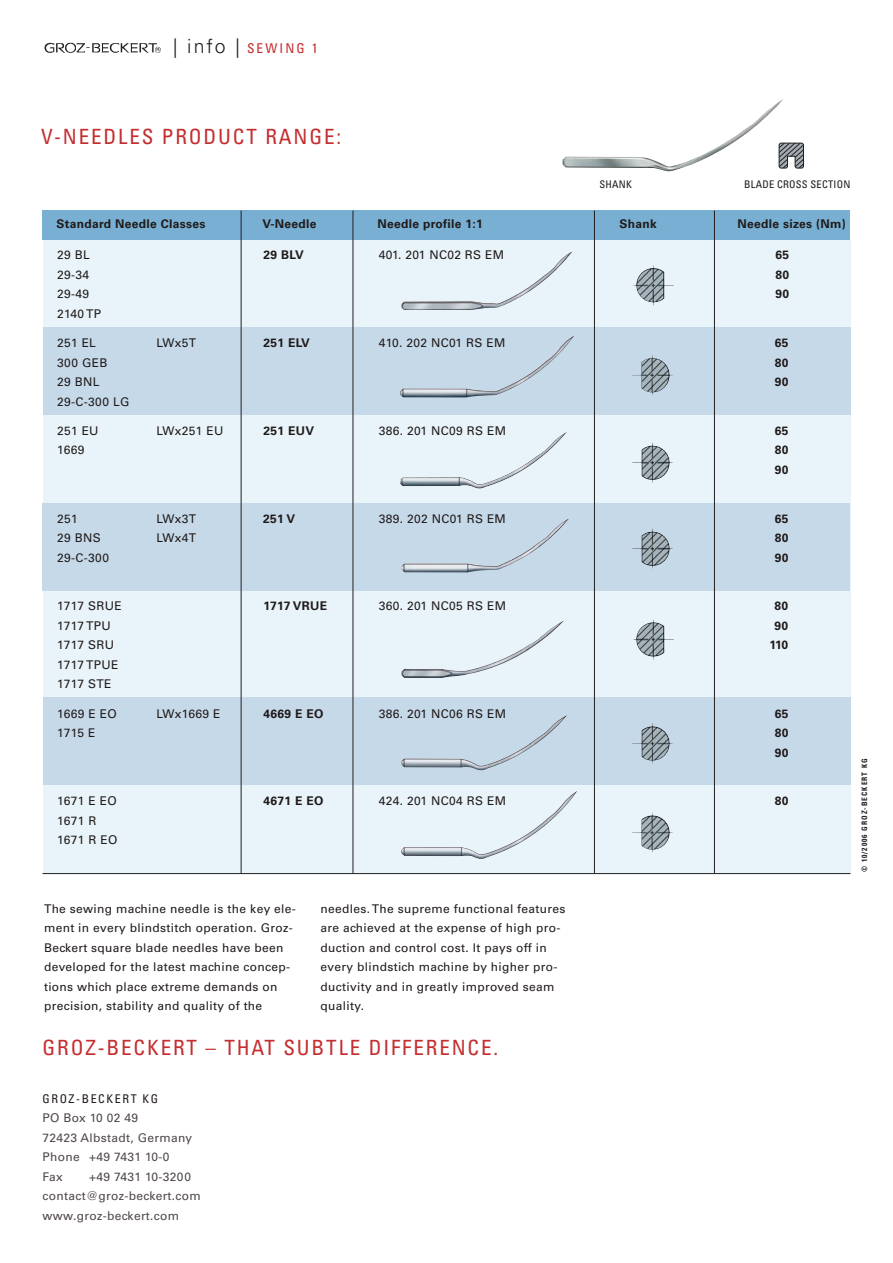
<style>
.page{position:relative;width:893px;height:1263px;background:#fff}
.page>*{position:absolute;margin:0;border:0;box-sizing:border-box;transform-origin:0 0}
.t1{font:condensed 21px "Univers LT";letter-spacing:.09em;color:#c42e30}
.t2{font:condensed 13.5px "Univers LT";letter-spacing:.155em;color:#c42e30}
.t3{font:12px/19.5px "Univers LT";letter-spacing:.025em;color:#201a1a}
.t4{font:700 12px/19.5px "Univers LT";letter-spacing:.025em;color:#201a1a;text-align:justify}
.t5{font:12px/19.5px "Univers LT";letter-spacing:.025em;color:#4f4847}
.t6{font:condensed 12px "Univers LT";letter-spacing:.13em;color:#201a1a}
.t7{font:condensed 10.5px "Univers LT";letter-spacing:.02em;color:#201a1a}
.t8{font:700 condensed 7.5px "Univers LT";letter-spacing:.13em;color:#201a1a}
.s1{font-weight:300;font-stretch:normal;font-size:19.5px;color:#201a1a}
</style>
<div class="page">
<img style="left:44px;top:42px;width:117px;height:11px">
<div style="left:43px;top:210px;width:807px;height:30px;background:#78afd2"></div>
<div style="left:43px;top:240px;width:807px;height:633px;background:#e8f4f9"></div>
<div style="left:43px;top:327px;width:807px;height:88px;background:#c6d9e9"></div>
<div style="left:43px;top:503px;width:807px;height:88px;background:#c6d9e9"></div>
<div style="left:43px;top:697px;width:807px;height:88px;background:#c6d9e9"></div>
<img style="left:401px;top:791px;width:176px;height:68px">
<img style="left:402px;top:715px;width:165px;height:55px">
<img style="left:402px;top:621px;width:162px;height:57px">
<img style="left:402px;top:519px;width:166px;height:53px">
<img style="left:400px;top:432px;width:167px;height:57px">
<img style="left:400px;top:335px;width:174px;height:62px">
<img style="left:401px;top:252px;width:171px;height:58px">
<img style="left:633px;top:265px;width:41px;height:40px">
<img style="left:633px;top:620px;width:41px;height:40px">
<img style="left:632px;top:355px;width:41px;height:40px">
<img style="left:632px;top:443px;width:41px;height:40px">
<img style="left:632px;top:529px;width:41px;height:39px">
<img style="left:632px;top:723px;width:41px;height:40px">
<img style="left:632px;top:812px;width:41px;height:40px">
<hr style="left:241px;top:210px;width:1px;height:663px;background:#231f20">
<hr style="left:353px;top:210px;width:1px;height:663px;background:#231f20">
<hr style="left:594px;top:210px;width:1px;height:663px;background:#231f20">
<hr style="left:714px;top:210px;width:1px;height:663px;background:#231f20">
<svg style="left:783px;top:142px;width:21px;height:27px"></svg>
<img style="left:562px;top:99px;width:221px;height:72px">
<hr style="left:43px;top:873px;width:807px;height:1px;background:#231f20">
<p class="t2" style="left:173px;top:43px;width:146px"><span class="s1">| info |</span> SEWING 1</p>
<h1 class="t1" style="left:41px;top:129px;width:302px">V-NEEDLES PRODUCT RANGE:</h1>
<p class="t7" style="left:599px;top:180px;width:34px">SHANK</p>
<p class="t7" style="left:744px;top:180px;width:108px">BLADE CROSS SECTION</p>
<p class="t4" style="left:56px;top:215px;width:150px">Standard Needle Classes</p>
<p class="t4" style="left:262px;top:215px;width:55px">V-Needle</p>
<p class="t4" style="left:378px;top:215px;width:107px">Needle profile 1:1</p>
<p class="t4" style="left:619px;top:215px;width:39px">Shank</p>
<p class="t4" style="left:737px;top:215px;width:110px">Needle sizes (Nm)</p>
<p class="t3" style="left:57px;top:246px;width:46px">29 BL<br>29-34<br>29-49<br>2140 TP</p>
<p class="t3" style="left:57px;top:334px;width:40px">251 EL</p>
<p class="t3" style="left:157px;top:334px;width:41px">LWx5T</p>
<p class="t3" style="left:57px;top:354px;width:74px">300 GEB<br>29 BNL<br>29-C-300 LG</p>
<p class="t3" style="left:57px;top:422px;width:43px">251 EU</p>
<p class="t3" style="left:157px;top:422px;width:68px">LWx251 EU</p>
<p class="t3" style="left:57px;top:441px;width:29px">1669</p>
<p class="t4" style="left:264px;top:246px;width:42px">29 BLV</p>
<p class="t3" style="left:379px;top:246px;width:127px">401. 201 NC02 RS EM</p>
<p class="t4" style="left:263px;top:334px;width:48px">251 ELV</p>
<p class="t4" style="left:263px;top:422px;width:52px">251 EUV</p>
<p class="t3" style="left:379px;top:334px;width:128px">410. 202 NC01 RS EM</p>
<p class="t3" style="left:379px;top:422px;width:129px">386. 201 NC09 RS EM</p>
<p class="t4" style="left:775px;top:246px;width:15px">65<br>80<br>90</p>
<p class="t4" style="left:775px;top:334px;width:15px">65<br>80<br>90</p>
<p class="t4" style="left:775px;top:422px;width:15px">65<br>80<br>90</p>
<p class="t3" style="left:57px;top:510px;width:22px">251</p>
<p class="t3" style="left:157px;top:510px;width:41px">LWx3T</p>
<p class="t3" style="left:57px;top:529px;width:45px">29 BNS</p>
<p class="t3" style="left:157px;top:529px;width:41px">LWx4T</p>
<p class="t3" style="left:57px;top:549px;width:54px">29-C-300</p>
<p class="t4" style="left:263px;top:510px;width:33px">251 V</p>
<p class="t3" style="left:379px;top:510px;width:129px">389. 202 NC01 RS EM</p>
<p class="t4" style="left:775px;top:510px;width:15px">65<br>80<br>90</p>
<p class="t3" style="left:57px;top:597px;width:66px">1717 SRUE<br>1717 TPU<br>1717 SRU<br>1717 TPUE<br>1717 STE</p>
<p class="t4" style="left:263px;top:597px;width:65px">1717 VRUE</p>
<p class="t3" style="left:379px;top:597px;width:129px">360. 201 NC05 RS EM</p>
<p class="t4" style="left:769px;top:597px;width:20px;text-align:center">80<br>90<br>110</p>
<p class="t3" style="left:57px;top:705px;width:61px">1669 E EO</p>
<p class="t3" style="left:157px;top:705px;width:65px">LWx1669 E</p>
<p class="t3" style="left:57px;top:724px;width:40px">1715 E</p>
<p class="t4" style="left:263px;top:705px;width:61px">4669 E EO</p>
<p class="t3" style="left:379px;top:705px;width:129px">386. 201 NC06 RS EM</p>
<p class="t4" style="left:775px;top:705px;width:15px">65<br>80<br>90</p>
<p class="t3" style="left:57px;top:792px;width:62px">1671 E EO<br>1671 R<br>1671 R EO</p>
<p class="t4" style="left:263px;top:792px;width:61px">4671 E EO</p>
<p class="t3" style="left:379px;top:792px;width:129px">424. 201 NC04 RS EM</p>
<p class="t4" style="left:775px;top:792px;width:15px">80</p>
<p class="t8" style="left:862px;top:872px;width:115px;rotate:-90deg">© 10/2006 GROZ-BECKERT KG</p>
<p class="t3" style="left:44px;top:900px;width:253px">The sewing machine needle is the key ele&shy;ment in every blindstitch operation. Groz-Beckert square blade needles have been developed for the latest machine concep&shy;tions which place extreme demands on precision, stability and quality of the</p>
<p class="t3" style="left:320px;top:900px;width:247px">needles. The supreme functional features are achieved at the expense of high pro&shy;duction and control cost. It pays off in every blindstich machine by higher pro&shy;ductivity and in greatly improved seam quality.</p>
<h1 class="t1" style="left:43px;top:1039px;width:457px">GROZ-BECKERT – THAT SUBTLE DIFFERENCE.</h1>
<p class="t6" style="left:43px;top:1094px;width:117px">GROZ-BECKERT KG</p>
<p class="t5" style="left:43px;top:1109px;width:151px">PO Box 10 02 49<br>72423 Albstadt, Germany<br>Phone +49 7431 10-0<br>Fax</p>
<p class="t5" style="left:43px;top:1167px;width:160px;text-indent:47px">+49 7431 10-3200 contact@groz-beckert.com www.groz-beckert.com</p>
</div>
